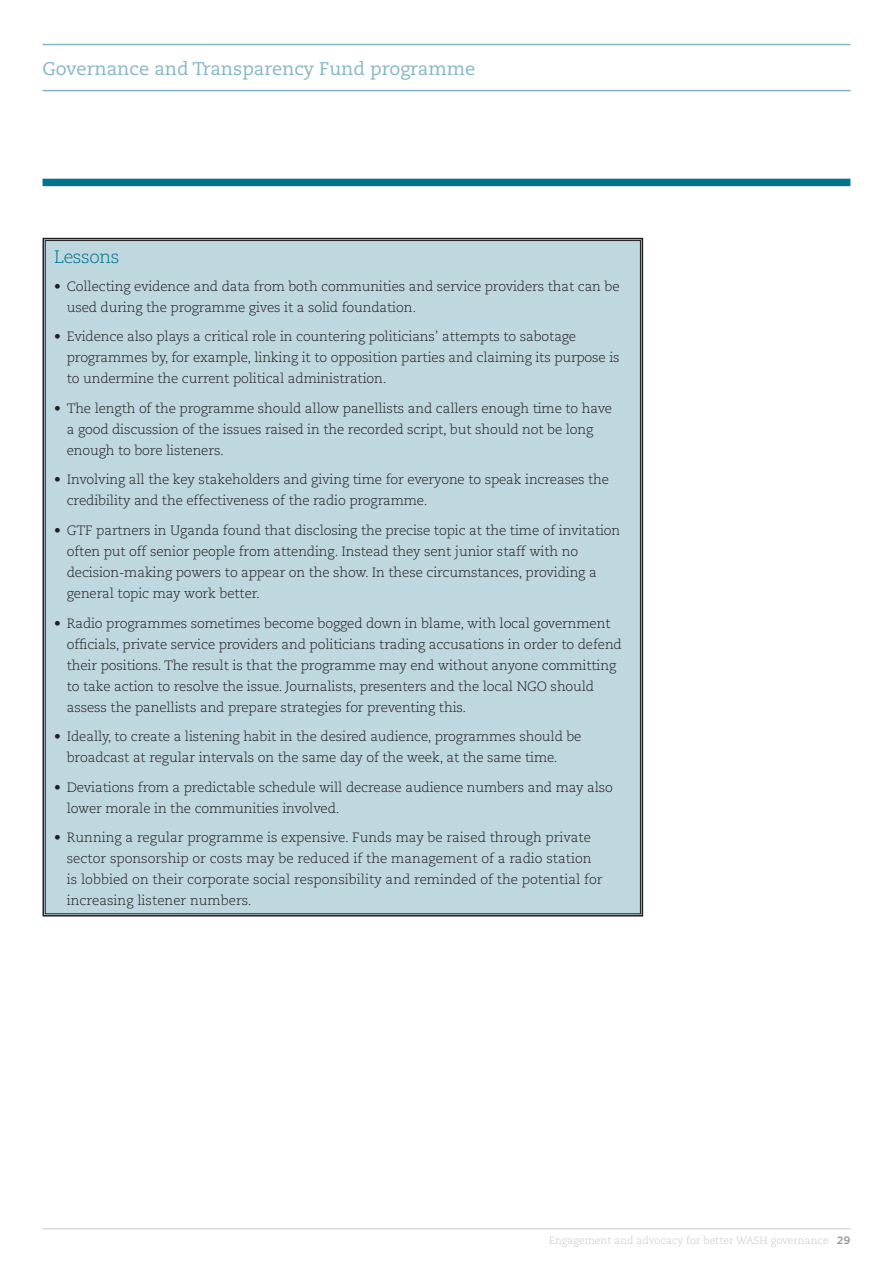
<style>
.page{position:relative;width:893px;height:1263px;background:#fff}
.page>*{position:absolute;margin:0;border:0;box-sizing:border-box;transform-origin:0 0}
.t1{font:18.3px "Caecilia LT Std";color:#86b6c5}
.t2{font:300 18px "Caecilia LT Std";letter-spacing:-.02em;color:#00748d}
.t3{font:300 13.5px/21px "Caecilia LT Std";letter-spacing:-.01em;color:#231f20}
.t4{font:300 10.5px "Caecilia LT Std";color:#c7c8ca}
.s1{font-family:"Gotham HTF";font-weight:500;font-size:10.65px;color:#939598}
</style>
<div class="page">
<div style="left:43px;top:179px;width:807px;height:7px;background:#00748d"></div>
<hr style="left:43px;top:90px;width:807px;height:1px;background:#86b6c5">
<hr style="left:43px;top:44px;width:807px;height:1px;background:#86b6c5">
<div style="left:42px;top:237px;width:602px;height:680px;background:#bfd7df"></div>
<hr style="left:43px;top:1228px;width:807px;height:1px;background:#c7c8ca">
<h1 class="t1" style="left:43px;top:58px;width:434px">Governance and Transparency Fund programme</h1>
<h2 class="t2" style="left:54px;top:247px;width:67px">Lessons</h2>
<p class="t3" style="left:67px;top:276px;width:554px;text-indent:-13px">• Collecting evidence and data from both communities and service providers that can be used during the programme gives it a solid foundation.</p>
<p class="t3" style="left:67px;top:327px;width:554px;text-indent:-13px">• Evidence also plays a critical role in countering politicians’ attempts to sabotage programmes by, for example, linking it to opposition parties and claiming its purpose is to undermine the current political administration.</p>
<p class="t3" style="left:67px;top:398px;width:547px;text-indent:-13px">• The length of the programme should allow panellists and callers enough time to have a good discussion of the issues raised in the recorded script, but should not be long enough to bore listeners.</p>
<p class="t3" style="left:67px;top:470px;width:544px;text-indent:-13px">• Involving all the key stakeholders and giving time for everyone to speak increases the credibility and the effectiveness of the radio programme.</p>
<p class="t3" style="left:67px;top:520px;width:555px;text-indent:-13px">• GTF partners in Uganda found that disclosing the precise topic at the time of invitation often put off senior people from attending. Instead they sent junior staff with no decision-making powers to appear on the show. In these circumstances, providing a general topic may work better.</p>
<p class="t3" style="left:67px;top:613px;width:557px;text-indent:-13px">• Radio programmes sometimes become bogged down in blame, with local government officials, private service providers and politicians trading accusations in order to defend their positions. The result is that the programme may end without anyone committing to take action to resolve the issue. Journalists, presenters and the local NGO should assess the panellists and prepare strategies for preventing this.</p>
<p class="t3" style="left:67px;top:726px;width:516px;text-indent:-13px">• Ideally, to create a listening habit in the desired audience, programmes should be broadcast at regular intervals on the same day of the week, at the same time.</p>
<p class="t3" style="left:67px;top:777px;width:548px;text-indent:-13px">• Deviations from a predictable schedule will decrease audience numbers and may also lower morale in the communities involved.</p>
<p class="t3" style="left:67px;top:827px;width:537px;text-indent:-13px">• Running a regular programme is expensive. Funds may be raised through private sector sponsorship or costs may be reduced if the management of a radio station is lobbied on their corporate social responsibility and reminded of the potential for increasing listener numbers.</p>
<p class="t4" style="left:549px;top:1234px;width:303px">Engagement and advocacy for better WASH governance <span class="s1">29</span></p>
</div>
